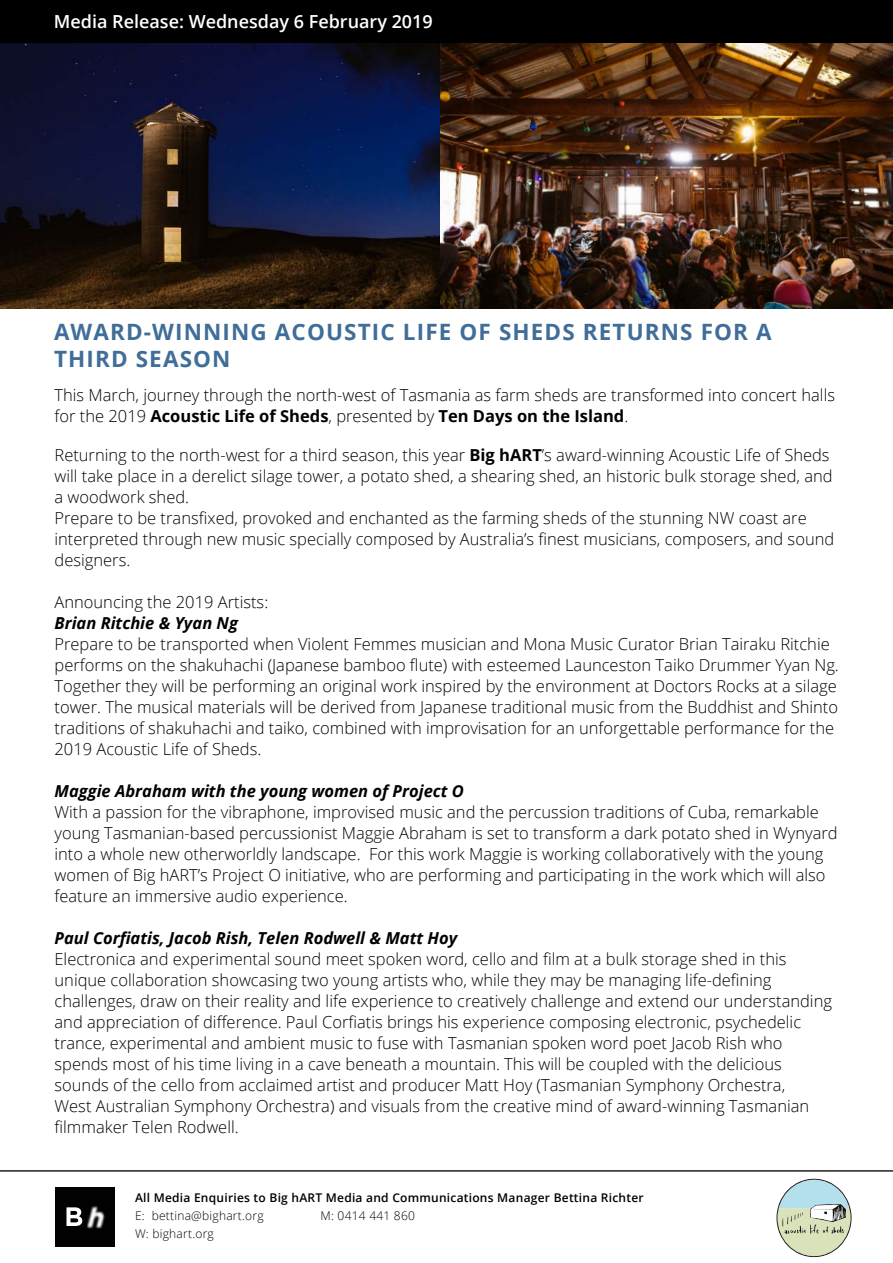
<style>
.page{position:relative;width:893px;height:1263px;background:#fff}
.page>*{position:absolute;margin:0;border:0;box-sizing:border-box;transform-origin:0 0}
.t1{font:700 22.5px/27px "Open Sans";letter-spacing:.05em;color:#406e99}
.t2{font:600 18px "Open Sans";color:#fff}
.t3{font:300 16.5px/21px "Open Sans";color:#000}
.t4{font:italic 700 16.5px "Open Sans";color:#000}
.t5{font:600 12px "Open Sans";letter-spacing:.02em;color:#000}
.t6{font:300 12px "Open Sans";letter-spacing:.02em;color:#000}
.s1{font-weight:700}
</style>
<div class="page">
<svg style="left:0;top:1170px;width:893px;height:54px"></svg>
<img style="left:54px;top:1185px;width:62px;height:62px">
<div style="left:0;top:0;width:893px;height:44px;background:#000"></div>
<img style="left:0;top:44px;width:440px;height:265px">
<img style="left:440px;top:43px;width:453px;height:266px">
<svg style="left:776px;top:1179px;width:75px;height:79px"></svg>
<p class="t2" style="left:54px;top:9px;width:380px">Media Release: Wednesday 6 February 2019</p>
<h1 class="t1" style="left:54px;top:317px;width:719px">AWARD-WINNING ACOUSTIC LIFE OF SHEDS RETURNS FOR A<br>THIRD SEASON</h1>
<p class="t3" style="left:55px;top:384px;width:782px">This March, journey through the north-west of Tasmania as farm sheds are transformed into concert halls for the 2019 <span class="s1">Acoustic Life of Sheds</span>, presented by <span class="s1">Ten Days on the Island</span>.</p>
<p class="t3" style="left:55px;top:444px;width:781px">Returning to the north-west for a third season, this year <span class="s1">Big hART</span>’s award-winning Acoustic Life of Sheds will take place in a derelict silage tower, a potato shed, a shearing shed, an historic bulk storage shed, and a woodwork shed.<br>Prepare to be transfixed, provoked and enchanted as the farming sheds of the stunning NW coast are interpreted through new music specially composed by Australia’s finest musicians, composers, and sound designers.</p>
<p class="t3" style="left:55px;top:591px;width:215px">Announcing the 2019 Artists:</p>
<p class="t4" style="left:55px;top:611px;width:185px">Brian Ritchie &amp; Yyan Ng</p>
<p class="t3" style="left:55px;top:633px;width:786px">Prepare to be transported when Violent Femmes musician and Mona Music Curator Brian Tairaku Ritchie performs on the shakuhachi (Japanese bamboo flute) with esteemed Launceston Taiko Drummer Yyan Ng.<br>Together they will be performing an original work inspired by the environment at Doctors Rocks at a silage tower. The musical materials will be derived from Japanese traditional music from the Buddhist and Shinto traditions of shakuhachi and taiko, combined with improvisation for an unforgettable performance for the 2019 Acoustic Life of Sheds.</p>
<p class="t4" style="left:55px;top:779px;width:411px">Maggie Abraham with the young women of Project O</p>
<p class="t3" style="left:55px;top:801px;width:785px">With a passion for the vibraphone, improvised music and the percussion traditions of Cuba, remarkable young Tasmanian-based percussionist Maggie Abraham is set to transform a dark potato shed in Wynyard into a whole new otherworldly landscape. For this work Maggie is working collaboratively with the young women of Big hART’s Project O initiative, who are performing and participating in the work which will also feature an immersive audio experience.</p>
<p class="t4" style="left:55px;top:926px;width:404px">Paul Corfiatis, Jacob Rish, Telen Rodwell &amp; Matt Hoy</p>
<p class="t3" style="left:55px;top:948px;width:779px">Electronica and experimental sound meet spoken word, cello and film at a bulk storage shed in this unique collaboration showcasing two young artists who, while they may be managing life-defining challenges, draw on their reality and life experience to creatively challenge and extend our understanding and appreciation of difference. Paul Corfiatis brings his experience composing electronic, psychedelic trance, experimental and ambient music to fuse with Tasmanian spoken word poet Jacob Rish who spends most of his time living in a cave beneath a mountain. This will be coupled with the delicious sounds of the cello from acclaimed artist and producer Matt Hoy (Tasmanian Symphony Orchestra,<br>West Australian Symphony Orchestra) and visuals from the creative mind of award-winning Tasmanian filmmaker Telen Rodwell.</p>
<p class="t5" style="left:135px;top:1189px;width:510px">All Media Enquiries to Big hART Media and Communications Manager Bettina Richter</p>
<p class="t6" style="left:135px;top:1207px;width:130px">E: bettina@bighart.org</p>
<p class="t6" style="left:321px;top:1207px;width:96px">M: 0414 441 860</p>
<p class="t6" style="left:135px;top:1225px;width:80px">W: bighart.org</p>
</div>
